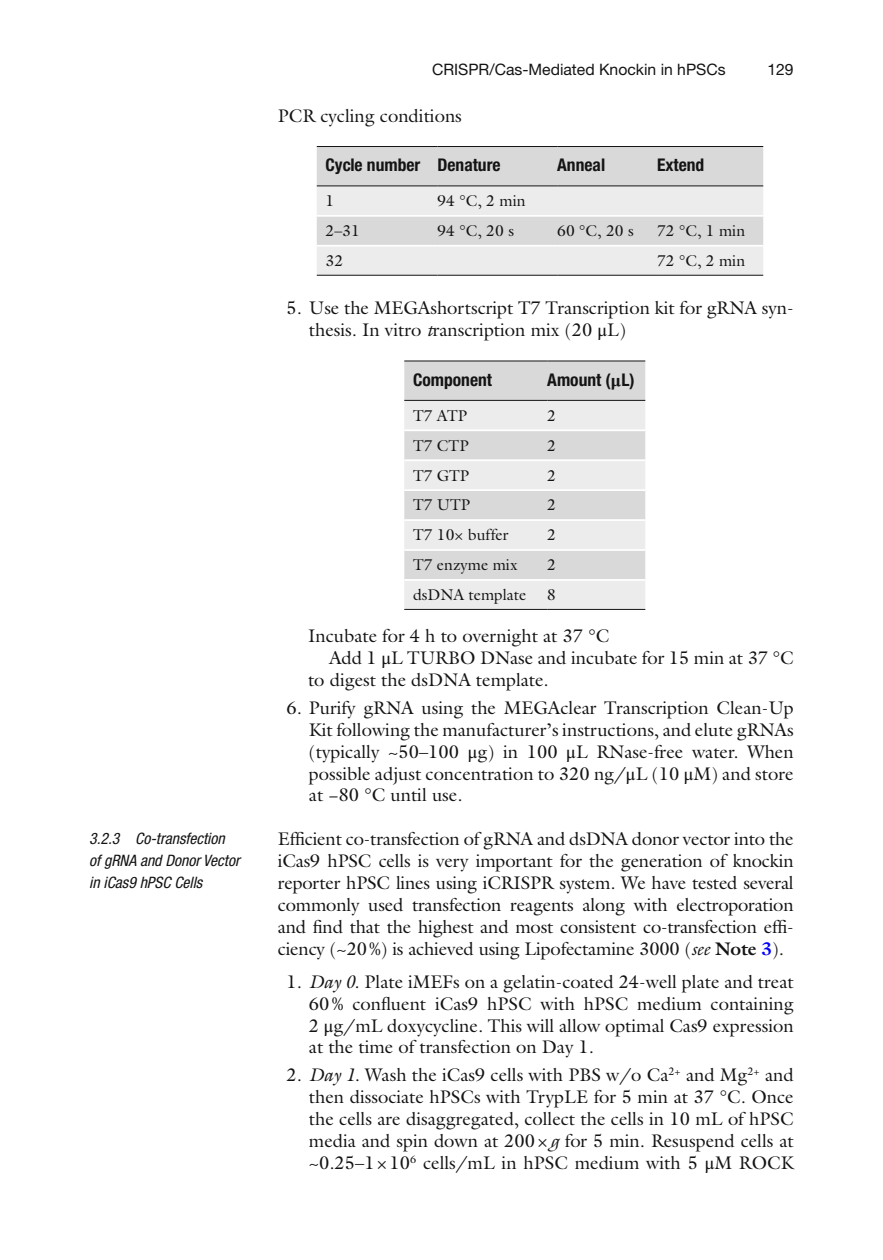
<style>
.page{position:relative;width:883px;height:1260px;background:#fff}
.page>*{position:absolute;margin:0;border:0;box-sizing:border-box;transform-origin:0 0}
.t1{font:18.38px/21.9px "Qtvxwc Galliard";color:#131413;text-align:justify}
.t2{font:700 condensed 17.5px "Yhvktr Helvetica Neue";color:#131413}
.t3{font:15.75px "Qtvxwc Galliard";color:#131413}
.t4{font:italic condensed 15.75px/21.9px "Hrkwdq Helvetica Neue";color:#131413}
.t5{font:15.75px "Jrbfcd Helvetica Neue";color:#131413}
.s1{font-family:"Plrnft Galliard";font-style:italic}
.s2{font-family:"Wglhsw STIX General"}
.s3{font-family:"Sgdtls STIX General";font-stretch:normal}
.s4{font-family:"Ptspkn Galliard";font-weight:700}
.s5{font-family:"Ptspkn Galliard";font-weight:700;color:#0000fa}
</style>
<div class="page">
<svg style="left:317px;top:147px;width:446px;height:128px;background:#e0e0e0"></svg>
<hr style="left:317px;top:146px;width:121px;height:1px;background:#131413">
<hr style="left:317px;top:185px;width:121px;height:1px;background:#131413">
<hr style="left:438px;top:146px;width:119px;height:1px;background:#131413">
<hr style="left:438px;top:185px;width:119px;height:1px;background:#131413">
<hr style="left:557px;top:146px;width:100px;height:1px;background:#131413">
<hr style="left:557px;top:185px;width:100px;height:1px;background:#131413">
<hr style="left:657px;top:146px;width:106px;height:1px;background:#131413">
<hr style="left:657px;top:185px;width:106px;height:1px;background:#131413">
<hr style="left:317px;top:215px;width:446px;height:2px;background:#fff">
<hr style="left:557px;top:245px;width:100px;height:2px;background:#fff">
<hr style="left:557px;top:275px;width:100px;height:1px;background:#131413">
<hr style="left:438px;top:245px;width:119px;height:2px;background:#fff">
<hr style="left:438px;top:275px;width:119px;height:1px;background:#131413">
<hr style="left:657px;top:245px;width:106px;height:2px;background:#fff">
<hr style="left:657px;top:275px;width:106px;height:1px;background:#131413">
<hr style="left:317px;top:245px;width:121px;height:2px;background:#fff">
<hr style="left:317px;top:275px;width:121px;height:1px;background:#131413">
<div style="left:404px;top:362px;width:241px;height:38px;background:#d9d9d9"></div>
<svg style="left:404px;top:401px;width:241px;height:208px;background:#e3e3e3"></svg>
<hr style="left:404px;top:361px;width:143px;height:1px;background:#131413">
<hr style="left:404px;top:400px;width:143px;height:1px;background:#131413">
<hr style="left:547px;top:361px;width:98px;height:1px;background:#131413">
<hr style="left:547px;top:400px;width:98px;height:1px;background:#131413">
<hr style="left:404px;top:429px;width:241px;height:2px;background:#fff">
<hr style="left:404px;top:459px;width:241px;height:2px;background:#fff">
<hr style="left:404px;top:489px;width:241px;height:2px;background:#fff">
<hr style="left:404px;top:519px;width:241px;height:2px;background:#fff">
<hr style="left:404px;top:549px;width:241px;height:2px;background:#fff">
<hr style="left:547px;top:579px;width:98px;height:2px;background:#fff">
<hr style="left:547px;top:609px;width:98px;height:1px;background:#131413">
<hr style="left:404px;top:579px;width:143px;height:2px;background:#fff">
<hr style="left:404px;top:609px;width:143px;height:1px;background:#131413">
<p class="t4" style="left:89px;top:829px;width:152px">3.2.3 Co-transfection of gRNA and Donor Vector in iCas9 hPSC Cells</p>
<p class="t5" style="left:432px;top:64px;width:295px">CRISPR/Cas-Mediated Knockin in hPSCs</p>
<p class="t5" style="left:767px;top:64px;width:28px">129</p>
<p class="t1" style="left:278px;top:106px;width:186px">PCR cycling conditions</p>
<p class="t2" style="left:326px;top:159px;width:177px">Cycle number Denature</p>
<p class="t2" style="left:557px;top:159px;width:49px">Anneal</p>
<p class="t2" style="left:657px;top:159px;width:49px">Extend</p>
<p class="t3" style="left:326px;top:195px;width:10px">1</p>
<p class="t3" style="left:438px;top:195px;width:90px">94 °C, 2 min</p>
<p class="t3" style="left:326px;top:225px;width:36px">2–31</p>
<p class="t3" style="left:438px;top:225px;width:78px">94 °C, 20 s</p>
<p class="t3" style="left:557px;top:225px;width:78px">60 °C, 20 s</p>
<p class="t3" style="left:657px;top:225px;width:90px">72 °C, 1 min</p>
<p class="t3" style="left:326px;top:255px;width:19px">32</p>
<p class="t3" style="left:657px;top:255px;width:90px">72 °C, 2 min</p>
<p class="t1" style="left:309px;top:299px;width:486px;text-indent:-22px">5. Use the MEGAshortscript T7 Transcription kit for gRNA syn&shy;thesis. In vitro <span class="s1">t</span>ranscription mix (20 <span class="s2">μ</span>L)</p>
<p class="t2" style="left:413px;top:373px;width:80px">Component</p>
<p class="t2" style="left:547px;top:373px;width:89px">Amount (<span class="s3">μ</span>L)</p>
<p class="t3" style="left:413px;top:409px;width:56px">T7 ATP</p>
<p class="t3" style="left:547px;top:409px;width:10px">2</p>
<p class="t3" style="left:413px;top:439px;width:57px">T7 CTP</p>
<p class="t3" style="left:547px;top:439px;width:10px">2</p>
<p class="t3" style="left:413px;top:469px;width:58px">T7 GTP</p>
<p class="t3" style="left:547px;top:469px;width:10px">2</p>
<p class="t3" style="left:413px;top:499px;width:59px">T7 UTP</p>
<p class="t3" style="left:547px;top:499px;width:10px">2</p>
<p class="t3" style="left:413px;top:529px;width:97px">T7 10× buffer</p>
<p class="t3" style="left:547px;top:529px;width:10px">2</p>
<p class="t3" style="left:413px;top:559px;width:106px">T7 enzyme mix</p>
<p class="t3" style="left:547px;top:559px;width:10px">2</p>
<p class="t3" style="left:413px;top:589px;width:115px">dsDNA template</p>
<p class="t3" style="left:547px;top:589px;width:10px">8</p>
<p class="t1" style="left:308px;top:627px;width:303px">Incubate for 4 h to overnight at 37 °C</p>
<p class="t1" style="left:329px;top:649px;width:466px">Add 1 <span class="s2">μ</span>L TURBO DNase and incubate for 15 min at 37 °C</p>
<p class="t1" style="left:308px;top:671px;width:242px">to digest the dsDNA template.</p>
<p class="t1" style="left:309px;top:699px;width:486px;text-indent:-22px">6. Purify gRNA using the MEGAclear Transcription Clean-Up Kit following the manufacturer’s instructions, and elute gRNAs (typically ~50–100 <span class="s2">μ</span>g) in 100 <span class="s2">μ</span>L RNase -free water. When possible adjust concentration to 320 ng/<span class="s2">μ</span>L (10 <span class="s2">μ</span>M) and store at −80 °C until use.</p>
<p class="t1" style="left:278px;top:830px;width:517px">Efficient co-transfection of gRNA and dsDNA donor vector into the iCas9 hPSC cells is very important for the generation of knockin reporter hPSC lines using iCRISPR system. We have tested several commonly used transfection reagents along with electroporation and find that the highest and most consistent co- transfection effi&shy;ciency (~20 %) is achieved using Lipofectamine 3000 ( <span class="s1">see</span> <span class="s4">Note</span> <span class="s5">3</span>).</p>
<p class="t1" style="left:309px;top:973px;width:486px;text-indent:-22px">1. <span class="s1">Day 0</span>. Plate iMEFs on a gelatin-coated 24-well plate and treat 60 % confluent iCas9 hPSC with hPSC medium containing 2 <span class="s2">μ</span>g/mL doxycycline. This will allow optimal Cas9 expression at the time of transfection on Day 1.</p>
<p class="t1" style="left:309px;top:1066px;width:486px;text-indent:-22px">2. <span class="s1">Day 1</span>. Wash the iCas9 cells with PBS w/o Ca <sup>2+</sup> and Mg <sup>2+</sup> and then dissociate hPSCs with TrypLE for 5 min at 37 °C. Once the cells are disaggregated, collect the cells in 10 mL of hPSC media and spin down at 200 × <span class="s1">g</span> for 5 min. Resuspend cells at ~0.25–1 × 10 <sup>6</sup> cells/mL in hPSC medium with 5 <span class="s2">μ</span>M ROCK</p>
</div>
